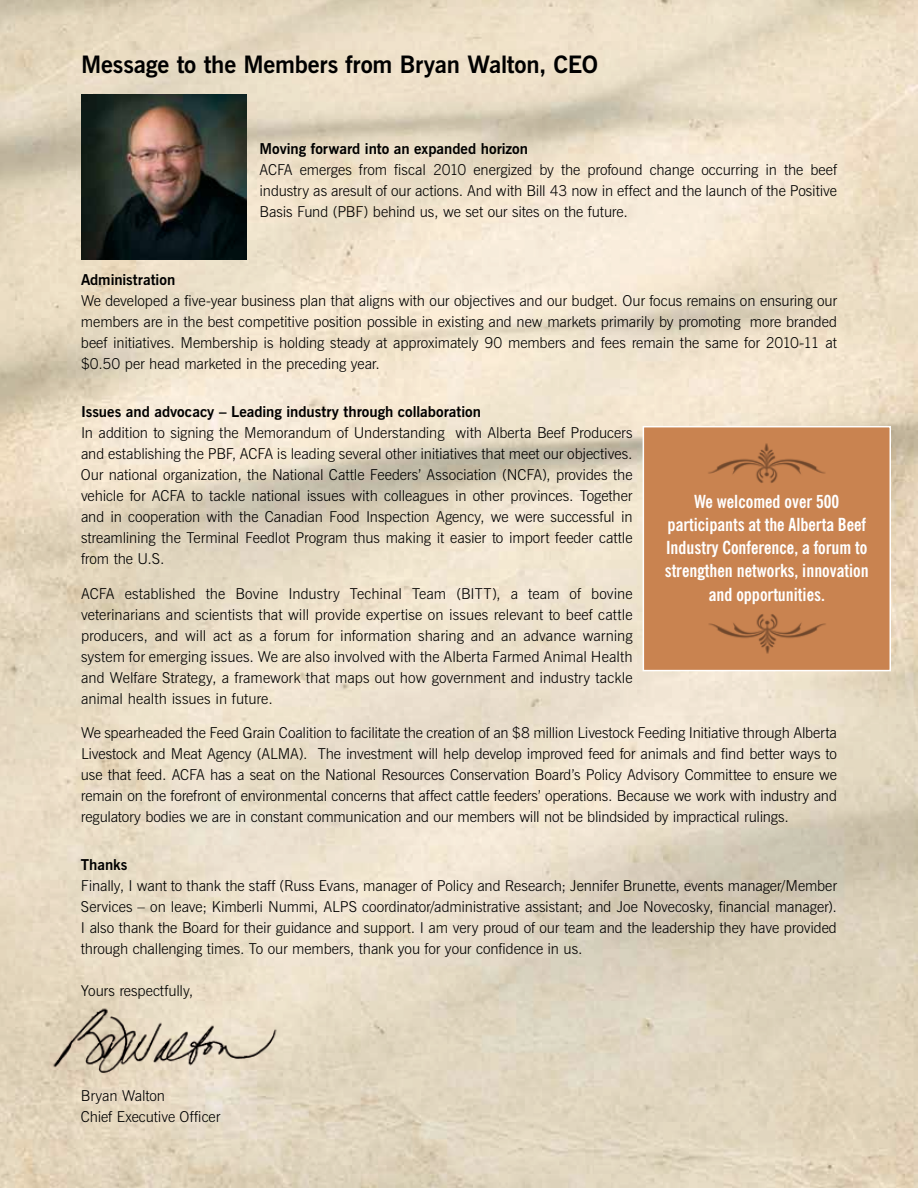
<style>
.page{position:relative;width:918px;height:1188px;background:#fff}
.page>*{position:absolute;margin:0;border:0;box-sizing:border-box;transform-origin:0 0}
.t1{font:700 24px "News Gothic BT";letter-spacing:-.01em;color:#000}
.t2{font:700 condensed 18px/23.2px "News Gothic BT";color:#fff;text-align:center}
.t3{font:300 15px/21px "News Gothic BT";letter-spacing:-.005em;color:#000;text-align:justify}
.t4{font:700 15px "News Gothic BT";color:#000}
</style>
<div class="page">
<img style="left:0;top:0;width:918px;height:1188px">
<div style="left:643px;top:426px;width:248px;height:245px;background:#c98350;border:2px solid #fff"></div>
<img style="left:708px;top:443px;width:117px;height:40px">
<img style="left:709px;top:614px;width:117px;height:40px">
<img style="left:45px;top:999px;width:239px;height:90px">
<img style="left:81px;top:94px;width:165px;height:166px">
<h1 class="t1" style="left:81px;top:50px;width:519px">Message to the Members from Bryan Walton, CEO</h1>
<p class="t4" style="left:260px;top:139px;width:270px">Moving forward into an expanded horizon</p>
<p class="t3" style="left:260px;top:159px;width:579px">ACFA emerges from fiscal 2010 energized by the profound change occurring in the beef industry as aresult of our actions. And with Bill 43 now in effect and the launch of the Positive Basis Fund (PBF) behind us, we set our sites on the future.</p>
<p class="t4" style="left:81px;top:271px;width:96px">Administration</p>
<p class="t3" style="left:81px;top:290px;width:758px">We developed a five-year business plan that aligns with our objectives and our budget. Our focus remains on ensuring our members are in the best competitive position possible in existing and new markets primarily by promoting more branded beef initiatives. Membership is holding steady at approximately 90 members and fees remain the same for 2010-11 at $0.50 per head marketed in the preceding year.</p>
<p class="t4" style="left:81px;top:403px;width:402px">Issues and advocacy – Leading industry through collaboration</p>
<p class="t3" style="left:81px;top:422px;width:553px">In addition to signing the Memorandum of Understanding with Alberta Beef Producers and establishing the PBF, ACFA is leading several other initiatives that meet our objectives.<br>Our national organization, the National Cattle Feeders’ Association (NCFA), provides the vehicle for ACFA to tackle national issues with colleagues in other provinces. Together and in cooperation with the Canadian Food Inspection Agency, we were successful in streamlining the Terminal Feedlot Program thus making it easier to import feeder cattle from the U.S.</p>
<p class="t3" style="left:81px;top:583px;width:553px">ACFA established the Bovine Industry Techinal Team (BITT), a team of bovine veterinarians and scientists that will provide expertise on issues relevant to beef cattle producers, and will act as a forum for information sharing and an advance warning system for emerging issues. We are also involved with the Alberta Farmed Animal Health and Welfare Strategy, a framework that maps out how government and industry tackle animal health issues in future.</p>
<p class="t3" style="left:81px;top:722px;width:758px">We spearheaded the Feed Grain Coalition to facilitate the creation of an $8 million Livestock Feeding Initiative through Alberta Livestock and Meat Agency (ALMA). The investment will help develop improved feed for animals and find better ways to use that feed. ACFA has a seat on the National Resources Conservation Board’s Policy Advisory Committee to ensure we remain on the forefront of environmental concerns that affect cattle feeders’ operations. Because we work with industry and regulatory bodies we are in constant communication and our members will not be blindsided by impractical rulings.</p>
<p class="t4" style="left:81px;top:856px;width:48px">Thanks</p>
<p class="t3" style="left:81px;top:875px;width:758px">Finally, I want to thank the staff (Russ Evans, manager of Policy and Research; Jennifer Brunette, events manager/Member Services – on leave; Kimberli Nummi, ALPS coordinator/administrative assistant; and Joe Novecosky, financial manager).<br>I also thank the Board for their guidance and support. I am very proud of our team and the leadership they have provided through challenging times. To our members, thank you for your confidence in us.</p>
<p class="t3" style="left:81px;top:980px;width:114px">Yours respectfully,</p>
<p class="t2" style="left:665px;top:489px;width:205px">We welcomed over 500 participants at the Alberta Beef<br>Industry Conference, a forum to strengthen networks, innovation and opportunities.</p>
<p class="t3" style="left:81px;top:1085px;width:141px">Bryan Walton<br>Chief Executive Officer</p>
</div>
